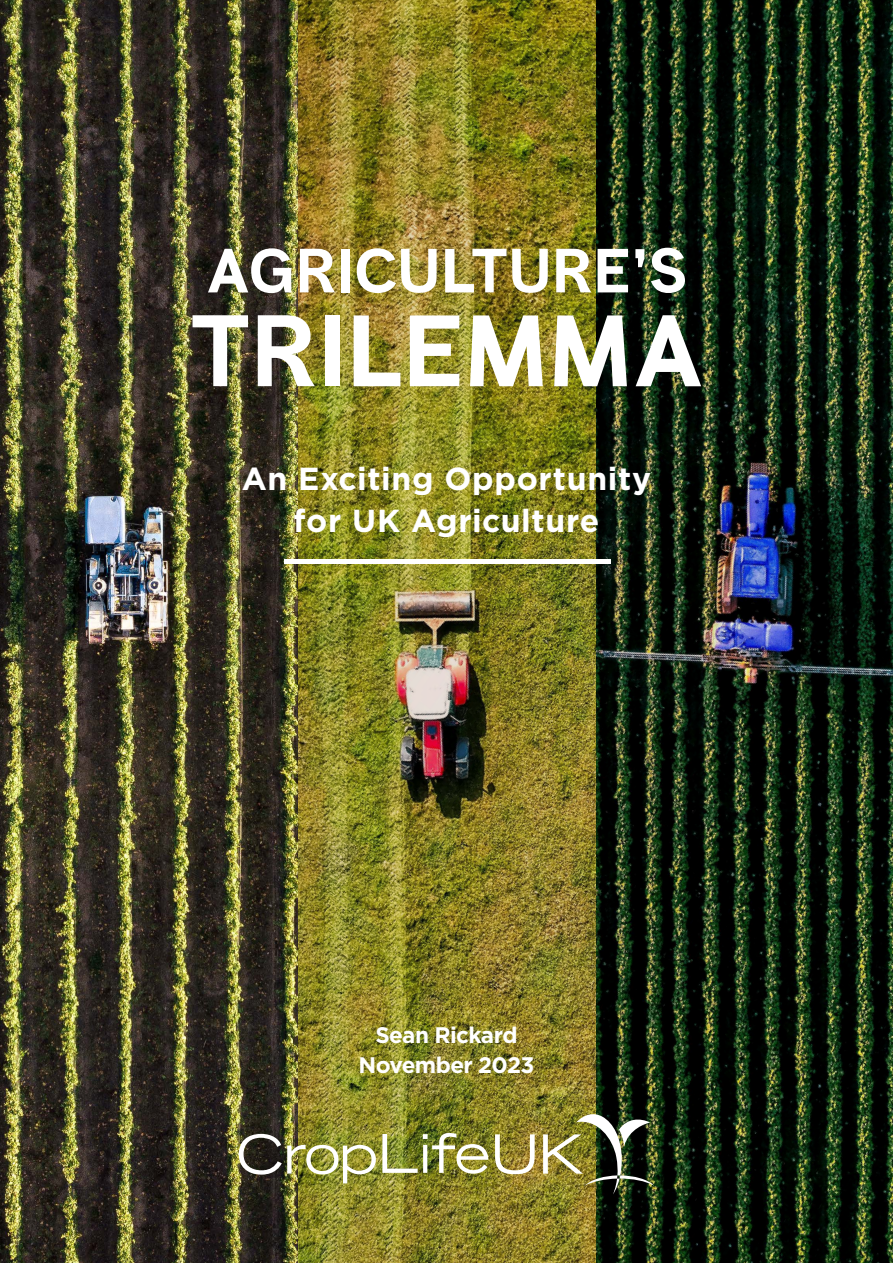
<style>
.page{position:relative;width:893px;height:1263px;background:#fff}
.page>*{position:absolute;margin:0;border:0;box-sizing:border-box;transform-origin:0 0}
.t1{font:800 101.55px "Anderson Grotesk";letter-spacing:.02em;color:#fff}
.t2{font:800 62.55px "Anderson Grotesk";letter-spacing:.015em;color:#fff}
.t3{font:700 31.8px "Gotham";letter-spacing:.02em;color:#fff}
.t4{font:700 22.5px "Gotham";letter-spacing:-.03em;color:#fff}
</style>
<div class="page">
<img style="left:298px;top:0;width:595px;height:1263px">
<img style="left:0;top:0;width:298px;height:1263px">
<hr style="left:284px;top:559px;width:327px;height:4px;background:#fff">
<img style="left:382px;top:1132px;width:106px;height:42px">
<img style="left:239px;top:1134px;width:137px;height:49px">
<svg style="left:495px;top:1134px;width:40px;height:40px"></svg>
<img style="left:543px;top:1112px;width:111px;height:82px">
<p class="t2" style="left:206px;top:225px;width:482px">AGRICULTURE’S</p>
<p class="t1" style="left:189px;top:276px;width:516px">TRILEMMA</p>
<p class="t3" style="left:242px;top:461px;width:411px">An Exciting Opportunity</p>
<p class="t3" style="left:294px;top:502px;width:307px">for UK Agriculture</p>
<p class="t4" style="left:375px;top:1022px;width:144px">Sean Rickard</p>
<p class="t4" style="left:358px;top:1052px;width:177px">November 2023</p>
</div>
